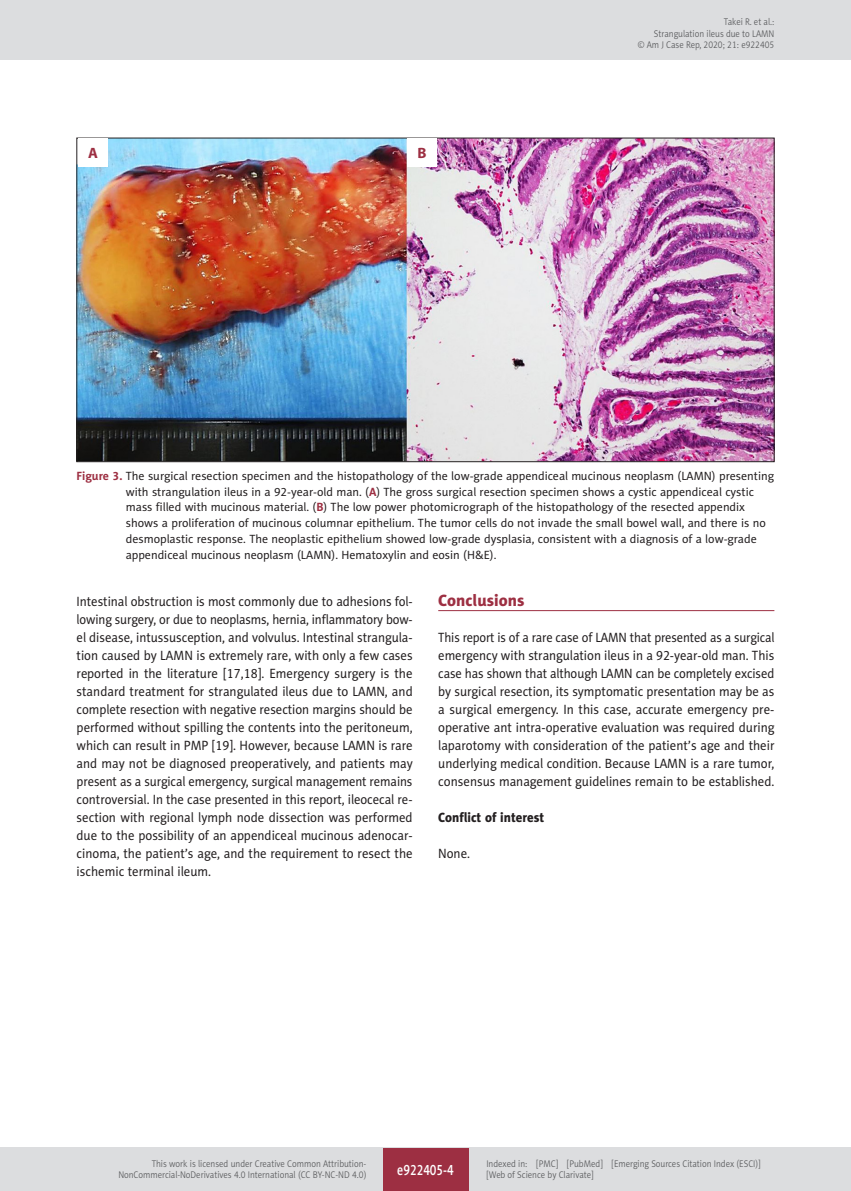
<style>
.page{position:relative;width:851px;height:1191px;background:#fff}
.page>*{position:absolute;margin:0;border:0;box-sizing:border-box;transform-origin:0 0}
.AJCR_Headline_1{font:16.5px "Naomi Sans EFN Heavy";color:#9d2f42}
.t1{font:15px "Naomi Sans EFN Medium";color:#fff;scale:.8 1}
.t2{font:700 15px "Myriad Pro";color:#9d2f42}
.AJCR_Body{font:13.5px/18px "Naomi Sans EFN";color:#231f20;text-align:justify;scale:.94 1}
.AJCR_Body-2{font:13.5px/18px "Naomi Sans EFN";color:#231f20;text-align:justify;scale:.92 1}
.AJCR_Headline_2{font:13.5px "Naomi Sans EFN Heavy";color:#231f20;scale:.95 1}
.AJCR_Body-3{font:13.5px "Naomi Sans EFN";color:#231f20;scale:.95 1}
.AJCR_Rycina_tytul{font:12px/15.8px "Naomi Sans EFN";color:#231f20}
.t3{font:9.75px/11.2px "Naomi Sans EFN Light";color:#57585a;text-align:right;scale:.9 1}
.s1{font-weight:700;color:#9d2f42}
</style>
<div class="page">
<hr style="left:438px;top:610px;width:336px;height:1px;background:#9d2f42">
<div style="left:0;top:0;width:850px;height:60px;background:#dcdddf"></div>
<hr style="left:850px;top:0;width:1px;height:60px;background:#dcdddf">
<div style="left:0;top:1148px;width:850px;height:43px;background:#dcdddf"></div>
<div style="left:383px;top:1147px;width:85px;height:43px;background:#9d2f42"></div>
<img style="left:79px;top:140px;width:693px;height:320px">
<div style="left:78px;top:139px;width:30px;height:28px;background:#fff"></div>
<div style="left:407px;top:139px;width:29px;height:28px;background:#fff"></div>
<p class="t2" style="left:88px;top:143px;width:11px">A</p>
<p class="t2" style="left:417px;top:143px;width:11px">B</p>
<p class="t3" style="left:637px;top:16px;width:153px">Takei R. et al.:<br>Strangulation ileus due to LAMN<br>© Am J Case Rep, 2020; 21: e922405</p>
<p class="AJCR_Rycina_tytul" style="left:126px;top:468px;width:649px;text-indent:-49px"><span class="s1">Figure 3.</span> The surgical resection specimen and the histopathology of the low-grade appendiceal mucinous neoplasm (LAMN) presenting with strangulation ileus in a 92-year-old man. (<span class="s1">A</span>) The gross surgical resection specimen shows a cystic appendiceal cystic mass filled with mucinous material. (<span class="s1">B</span>) The low power photomicrograph of the histopathology of the resected appendix shows a proliferation of mucinous columnar epithelium. The tumor cells do not invade the small bowel wall, and there is no desmoplastic response. The neoplastic epithelium showed low-grade dysplasia, consistent with a diagnosis of a low-grade appendiceal mucinous neoplasm (LAMN). Hematoxylin and eosin (H&amp;E).</p>
<p class="AJCR_Body" style="left:77px;top:592px;width:359px">Intestinal obstruction is most commonly due to adhesions fol&shy;lowing surgery, or due to neoplasms, hernia, inflammatory bow&shy;el disease, intussusception, and volvulus. Intestinal strangula&shy;tion caused by LAMN is extremely rare, with only a few cases reported in the literature [17,18]. Emergency surgery is the standard treatment for strangulated ileus due to LAMN, and complete resection with negative resection margins should be performed without spilling the contents into the peritoneum, which can result in PMP [19]. However, because LAMN is rare and may not be diagnosed preoperatively, and patients may present as a surgical emergency, surgical management remains controversial. In the case presented in this report, ileocecal re&shy;section with regional lymph node dissection was performed due to the possibility of an appendiceal mucinous adenocar&shy;cinoma, the patient’s age, and the requirement to resect the ischemic terminal ileum.</p>
<p class="AJCR_Headline_1" style="left:438px;top:590px;width:88px">Conclusions</p>
<p class="AJCR_Body-2" style="left:438px;top:628px;width:367px">This report is of a rare case of LAMN that presented as a surgical emergency with strangulation ileus in a 92-year-old man. This case has shown that although LAMN can be completely excised by surgical resection, its symptomatic presentation may be as a surgical emergency. In this case, accurate emergency pre&shy;operative ant intra-operative evaluation was required during laparotomy with consideration of the patient’s age and their underlying medical condition. Because LAMN is a rare tumor, consensus management guidelines remain to be established.</p>
<p class="AJCR_Headline_2" style="left:438px;top:809px;width:113px">Conflict of interest</p>
<p class="AJCR_Body-3" style="left:438px;top:845px;width:35px">None.</p>
<p class="t3" style="left:118px;top:1158px;width:277px">This work is licensed under Creative Common Attribution-<br>NonCommercial-NoDerivatives 4.0 International (CC BY-NC-ND 4.0)</p>
<p class="t1" style="left:397px;top:1160px;width:72px">e922405-4</p>
<p class="t3" style="left:486px;top:1158px;width:306px;text-align:left">Indexed in: [PMC] [PubMed] [Emerging Sources Citation Index (ESCI)] [Web of Science by Clarivate]</p>
</div>
